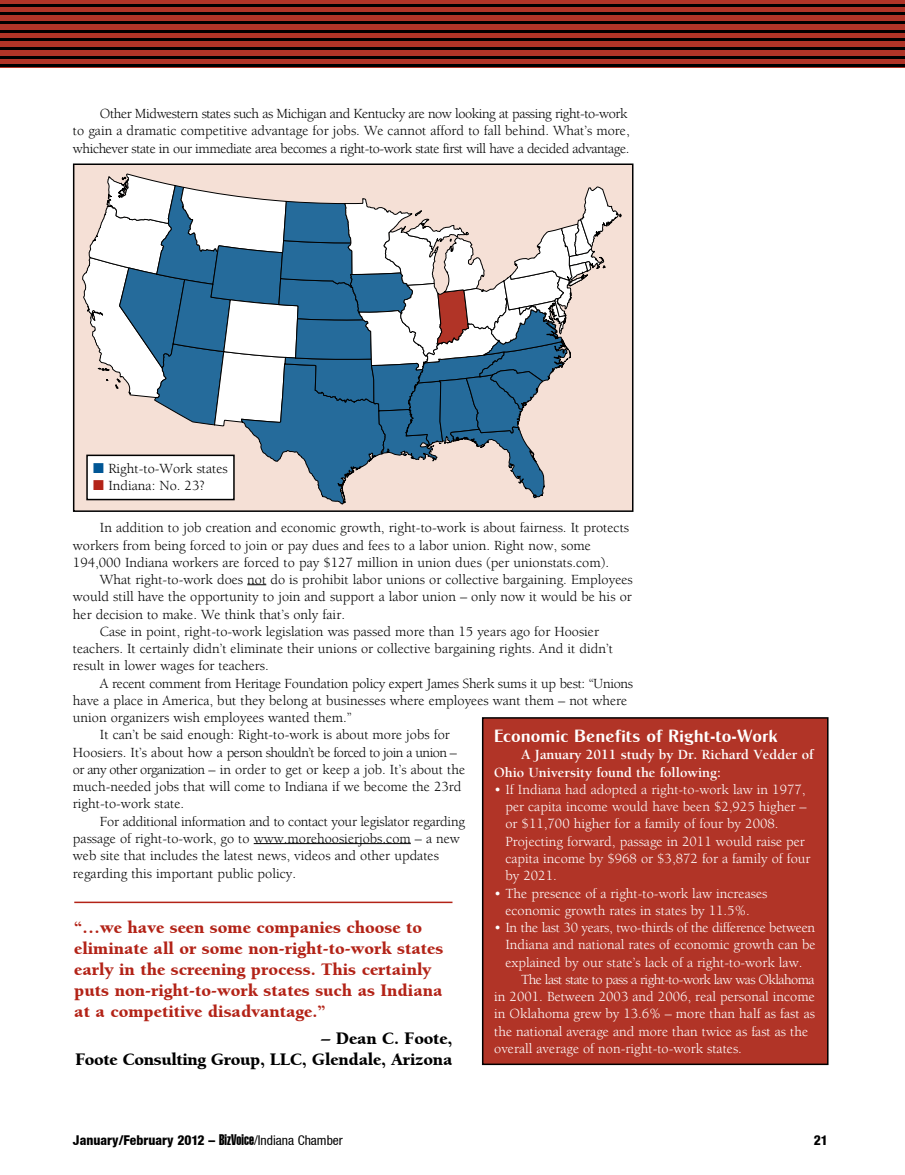
<style>
.page{position:relative;width:905px;height:1175px;background:#fff}
.page>*{position:absolute;margin:0;border:0;box-sizing:border-box;transform-origin:0 0}
.t1{font:900 18px/21px "Berkeley";color:#b32317}
.t2{font:900 18px/21px "Berkeley";letter-spacing:-.01em;color:#000;text-align:right}
.t3{font:18px "Cg Globe Gothic Bd";color:#fff}
.t4{font:14.25px/17.2px "Berkeley";color:#000}
.t5{font:14.25px/17.2px "Berkeley";color:#fff}
.t6{font:14.25px/17.2px "Berkeley";letter-spacing:-.03em;color:#000}
.t7{font:14.25px "Berkeley";letter-spacing:-.02em;color:#000}
.t8{font:700 14.25px/17.2px "Berkeley";color:#fff}
.t9{font:14.25px "Berkeley";letter-spacing:-.04em;color:#000}
.t10{font:14.25px "Berkeley";letter-spacing:-.02em;color:#fff}
.t11{font:14.25px "Berkeley";letter-spacing:-.04em;color:#fff}
.t12{font:800 condensed 13.5px "Helvetica Neue";color:#000}
.s1{color:#005695}
.s2{color:#b32317}
.s3{font-style:italic}
.s4{font-family:"Helvetica Extra Compressed";font-weight:400;font-stretch:normal;font-size:15px}
.s5{font-weight:400}
</style>
<div class="page">
<div style="left:0;top:0;width:904px;height:67px;background:#b13427"></div>
<hr style="left:0;top:4px;width:904px;height:2px;background:#000">
<hr style="left:0;top:12px;width:904px;height:3px;background:#000">
<hr style="left:0;top:21px;width:904px;height:3px;background:#000">
<hr style="left:0;top:30px;width:904px;height:2px;background:#000">
<hr style="left:0;top:38px;width:904px;height:3px;background:#000">
<hr style="left:0;top:47px;width:904px;height:3px;background:#000">
<hr style="left:0;top:56px;width:904px;height:2px;background:#000">
<hr style="left:0;top:64px;width:904px;height:3px;background:#000">
<svg style="left:247px;top:584px;width:19px;height:1px"></svg>
<hr style="left:254px;top:843px;width:157px;height:1px;background:#000">
<div style="left:74px;top:164px;width:558px;height:347px;background:#f5e0d6"></div>
<svg style="left:82px;top:173px;width:539px;height:332px"></svg>
<div style="left:73px;top:163px;width:560px;height:349px;border:2px solid #000"></div>
<div style="left:482px;top:718px;width:345px;height:346px;background:#b13427"></div>
<div style="left:482px;top:717px;width:346px;height:348px;border:2px solid #000"></div>
<hr style="left:74px;top:901px;width:378px;height:2px;background:#b32317">
<div style="left:87px;top:455px;width:147px;height:44px;background:#fff"></div>
<div style="left:86px;top:454px;width:149px;height:46px;border:2px solid #000"></div>
<p class="t6" style="left:73px;top:105px;width:558px;text-indent:27px">Other Midwestern states such as Michigan and Kentucky are now looking at passing right-to-work to gain a dramatic competitive advantage for jobs. We cannot afford to fall behind. What’s more, whichever state in our immediate area becomes a right-to-work state first will have a decided advantage.</p>
<p class="t4" style="left:93px;top:460px;width:136px"><span class="s1">■</span> Right-to-Work states</p>
<p class="t4" style="left:93px;top:477px;width:113px"><span class="s2">■</span> Indiana: No. 23?</p>
<p class="t4" style="left:73px;top:519px;width:557px;text-indent:27px">In addition to job creation and economic growth, right-to-work is about fairness. It protects workers from being forced to join or pay dues and fees to a labor union. Right now, some<br>194,000 Indiana workers are forced to pay $127 million in union dues (per unionstats.com).</p>
<p class="t4" style="left:100px;top:571px;width:534px">What right-to-work does not do is prohibit labor unions or collective bargaining. Employees</p>
<p class="t4" style="left:73px;top:588px;width:560px">would still have the opportunity to join and support a labor union – only now it would be his or</p>
<p class="t4" style="left:73px;top:606px;width:273px">her decision to make. We think that’s only fair.</p>
<p class="t4" style="left:100px;top:623px;width:500px">Case in point, right-to-work legislation was passed more than 15 years ago for Hoosier</p>
<p class="t4" style="left:73px;top:640px;width:541px">teachers. It certainly didn’t eliminate their unions or collective bargaining rights. And it didn’t</p>
<p class="t4" style="left:73px;top:657px;width:197px">result in lower wages for teachers.</p>
<p class="t7" style="left:100px;top:675px;width:535px">A recent comment from Heritage Foundation policy expert James Sherk sums it up best: “Unions</p>
<p class="t4" style="left:73px;top:692px;width:556px">have a place in America, but they belong at businesses where employees want them – not where</p>
<p class="t4" style="left:73px;top:709px;width:280px">union organizers wish employees wanted them.”</p>
<p class="t4" style="left:100px;top:726px;width:351px">It can’t be said enough: Right-to-work is about more jobs for</p>
<p class="t9" style="left:73px;top:744px;width:385px">Hoosiers. It’s about how a person shouldn’t be forced to join a union –</p>
<p class="t4" style="left:73px;top:761px;width:394px">or any other organization – in order to get or keep a job. It’s about the</p>
<p class="t4" style="left:73px;top:778px;width:390px">much-needed jobs that will come to Indiana if we become the 23rd</p>
<p class="t4" style="left:73px;top:795px;width:113px">right-to-work state.</p>
<p class="t7" style="left:100px;top:813px;width:366px">For additional information and to contact your legislator regarding</p>
<p class="t4" style="left:73px;top:830px;width:388px">passage of right-to-work, go to www.morehoosierjobs.com – a new</p>
<p class="t4" style="left:73px;top:847px;width:367px">web site that includes the latest news, videos and other updates</p>
<p class="t4" style="left:73px;top:864px;width:225px">regarding this important public policy.</p>
<p class="t3" style="left:494px;top:725px;width:285px">Economic Benefits of Right-to-Work</p>
<p class="t8" style="left:494px;top:746px;width:321px;text-indent:27px">A January 2011 study by Dr. Richard Vedder of<br>Ohio University found the following:</p>
<p class="t5" style="left:505px;top:781px;width:307px;text-indent:-11px">• If Indiana had adopted a right-to-work law in 1977, per capita income would have been $2,925 higher – or $11,700 higher for a family of four by 2008.<br>Projecting forward, passage in 2011 would raise per capita income by $968 or $3,872 for a family of four by 2021.</p>
<p class="t5" style="left:494px;top:884px;width:274px;text-align:center">• The presence of a right-to-work law increases economic growth rates in states by 11.5%.</p>
<p class="t10" style="left:494px;top:920px;width:322px">• In the last 30 years, two-thirds of the difference between</p>
<p class="t5" style="left:505px;top:936px;width:312px">Indiana and national rates of economic growth can be</p>
<p class="t5" style="left:505px;top:953px;width:298px">explained by our state’s lack of a right-to-work law.</p>
<p class="t11" style="left:521px;top:971px;width:295px">The last state to pass a right-to-work law was Oklahoma</p>
<p class="t5" style="left:494px;top:988px;width:322px">in 2001. Between 2003 and 2006, real personal income</p>
<p class="t5" style="left:494px;top:1005px;width:322px">in Oklahoma grew by 13.6% – more than half as fast as</p>
<p class="t5" style="left:494px;top:1022px;width:315px">the national average and more than twice as fast as the</p>
<p class="t5" style="left:494px;top:1040px;width:249px">overall average of non-right-to-work states.</p>
<p class="t1" style="left:74px;top:917px;width:370px">“…we have seen some companies choose to eliminate all or some non-right-to-work states early in the screening process. This certainly puts non-right-to-work states such as Indiana at a competitive disadvantage.”</p>
<p class="t2" style="left:75px;top:1028px;width:379px"><span class="s3">–</span> Dean C. Foote,<br>Foote Consulting Group, LLC, Glendale, Arizona</p>
<p class="t12" style="left:73px;top:1132px;width:271px">January/February 2012 – <span class="s4">BizVoice</span><span class="s5">/Indiana Chamber</span></p>
<p class="t12" style="left:813px;top:1132px;width:16px">21</p>
</div>
